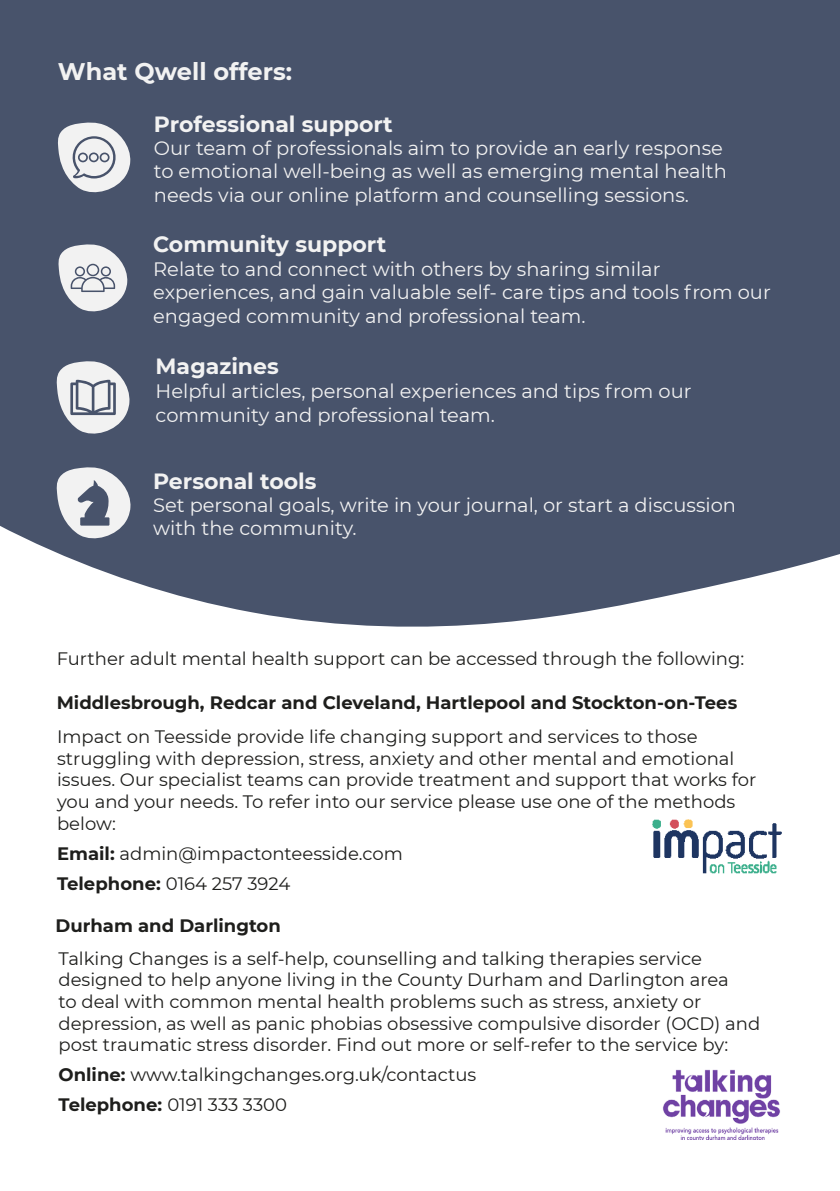
<style>
.page{position:relative;width:840px;height:1191px;background:#fff}
.page>*{position:absolute;margin:0;border:0;box-sizing:border-box;transform-origin:0 0}
.t1{font:700 24px "Montserrat";color:#f2f2f2}
.t2{font:700 22px "Montserrat";color:#f2f2f2}
.t3{font:19.4px/23.2px "Montserrat";color:#f2f2f2}
.t4{font:18px/21.6px "Montserrat";color:#1e1e1c}
.t5{font:700 18px "Montserrat";color:#1e1e1c}
.s1{font-weight:700}
</style>
<div class="page">
<img style="left:663px;top:1070px;width:117px;height:70px">
<img style="left:652px;top:819px;width:129px;height:54px">
<div style="left:0;top:0;width:839px;height:627px;background:#48536b"></div>
<svg style="left:56px;top:360px;width:74px;height:78px"></svg>
<svg style="left:58px;top:244px;width:70px;height:71px"></svg>
<svg style="left:56px;top:466px;width:75px;height:76px"></svg>
<svg style="left:57px;top:122px;width:74px;height:74px"></svg>
<h1 class="t1" style="left:58px;top:54px;width:235px">What Qwell offers:</h1>
<p class="t2" style="left:154px;top:108px;width:240px">Professional support</p>
<p class="t3" style="left:154px;top:136px;width:574px">Our team of professionals aim to provide an early response to emotional well-being as well as emerging mental health needs via our online platform and counselling sessions.</p>
<p class="t2" style="left:153px;top:229px;width:234px">Community support</p>
<p class="t3" style="left:153px;top:256px;width:618px">Relate to and connect with others by sharing similar experiences, and gain valuable self- care tips and tools from our engaged community and professional team.</p>
<p class="t2" style="left:155px;top:351px;width:125px">Magazines</p>
<p class="t3" style="left:155px;top:378px;width:537px;line-height:24px">Helpful articles, personal experiences and tips from our community and professional team.</p>
<p class="t2" style="left:153px;top:465px;width:165px">Personal tools</p>
<p class="t3" style="left:153px;top:493px;width:584px">Set personal goals, write in your journal, or start a discussion with the community.</p>
<p class="t4" style="left:57px;top:647px;width:688px">Further adult mental health support can be accessed through the following:</p>
<p class="t5" style="left:57px;top:689px;width:681px">Middlesbrough, Redcar and Cleveland, Hartlepool and Stockton-on-Tees</p>
<p class="t4" style="left:57px;top:725px;width:700px">Impact on Teesside provide life changing support and services to those struggling with depression, stress, anxiety and other mental and emotional issues. Our specialist teams can provide treatment and support that works for you and your needs. To refer into our service please use one of the methods below:</p>
<p class="t4" style="left:57px;top:837px;width:347px;line-height:30px"><span class="s1">Email:</span> admin@impactonteesside.com<br><span class="s1">Telephone:</span> 0164 257 3924</p>
<p class="t5" style="left:56px;top:912px;width:227px">Durham and Darlington</p>
<p class="t4" style="left:58px;top:947px;width:703px">Talking Changes is a self-help, counselling and talking therapies service designed to help anyone living in the County Durham and Darlington area<br>to deal with common mental health problems such as stress, anxiety or depression, as well as panic phobias obsessive compulsive disorder (OCD) and post traumatic stress disorder. Find out more or self-refer to the service by:</p>
<p class="t4" style="left:58px;top:1059px;width:419px;line-height:30px"><span class="s1">Online:</span> www.talkingchanges.org.uk/contactus<br><span class="s1">Telephone:</span> 0191 333 3300</p>
</div>
